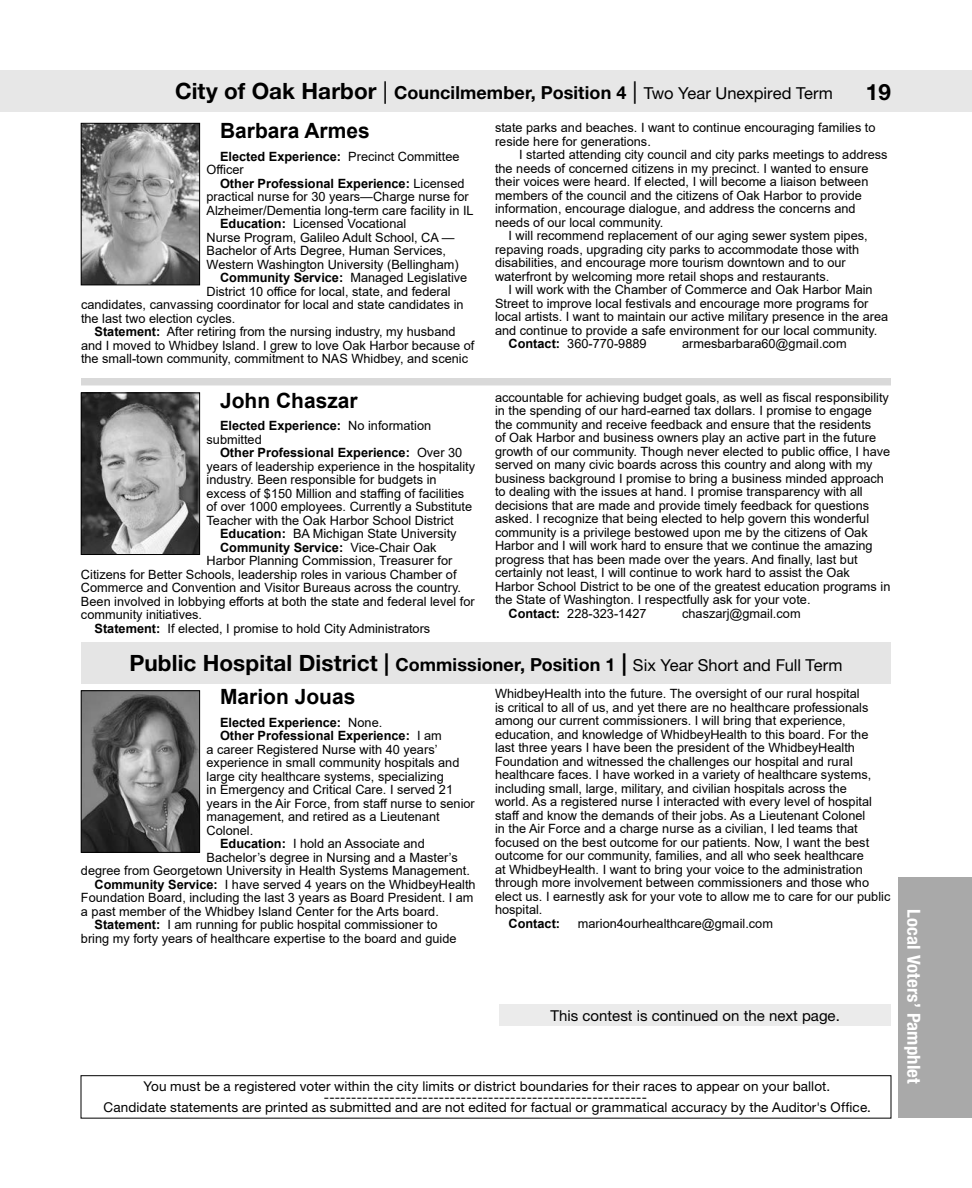
<style>
.page{position:relative;width:972px;height:1188px;background:#fff}
.page>*{position:absolute;margin:0;border:0;box-sizing:border-box;transform-origin:0 0}
.Bold_measure_number{font:700 22.5px "Helvetica Neue LT Std";letter-spacing:.005em;color:#000}
.t1{font:700 21px "Arial";color:#000}
.Bold_measure_number-2{font:700 18px "Helvetica Neue LT Std";letter-spacing:.005em;color:#000}
.t2{font:700 condensed 18px "Helvetica Neue LT Std";letter-spacing:.01em;color:#fff;scale:1.04 1}
.t3{font:15px "Helvetica Neue LT Std";color:#000}
.t4{font:13.5px/10.5px "Helvetica Neue LT Std";letter-spacing:.01em;color:#000;text-align:center}
.t5{font:12.75px/13.5px "Arial";color:#000}
.t6{font:700 12.75px "Arial";color:#000}
.s1{font-size:22.5px}
.s2{font-weight:400;font-size:22.5px}
.s3{font-weight:400;font-size:16.5px}
.s4{font-weight:700}
.s5{font-weight:400}
.s6{font-size:18px}
</style>
<div class="page">
<div style="left:899px;top:877px;width:73px;height:240px;background:#a9a9a9"></div>
<div style="left:27px;top:70px;width:945px;height:42px;background:#e7e7e7"></div>
<div style="left:0;top:70px;width:27px;height:42px;background:#e7e7e7"></div>
<div style="left:81px;top:1075px;width:810px;height:44px;border:1px solid #000"></div>
<img style="left:83px;top:125px;width:115px;height:158px">
<div style="left:81px;top:123px;width:119px;height:162px;border:1px solid #000"></div>
<div style="left:81px;top:378px;width:810px;height:8px;background:#d9d9d9"></div>
<img style="left:83px;top:395px;width:115px;height:158px">
<div style="left:81px;top:393px;width:119px;height:162px;border:1px solid #000"></div>
<div style="left:81px;top:642px;width:810px;height:42px;background:#e5e5e5"></div>
<img style="left:83px;top:693px;width:115px;height:158px">
<div style="left:81px;top:691px;width:119px;height:162px;border:1px solid #000"></div>
<div style="left:500px;top:1004px;width:391px;height:22px;background:#ebebeb"></div>
<p class="Bold_measure_number-2" style="left:175px;top:81px;width:659px"><span class="s1">City of Oak Harbor</span> <span class="s2">|</span> Councilmember, Position 4 <span class="s2">|</span> <span class="s3">Two Year Unexpired Term</span></p>
<p class="t1" style="left:220px;top:116px;width:151px">Barbara Armes</p>
<p class="t5" style="left:207px;top:150px;width:254px;text-indent:14px"><span class="s4">Elected Experience:</span> Precinct Committee<br>Officer</p>
<p class="t5" style="left:207px;top:177px;width:269px;text-align:center"><span class="s4">Other Professional Experience:</span> Licensed practical nurse for 30 years—Charge nurse for<br>Alzheimer/Dementia long-term care facility in IL</p>
<p class="t5" style="left:207px;top:217px;width:254px;text-indent:14px"><span class="s4">Education:</span> Licensed Vocational<br>Nurse Program, Galileo Adult School, CA — Bachelor of Arts Degree, Human Services, Western Washington University (Bellingham)</p>
<p class="t5" style="left:220px;top:271px;width:249px"><span class="s4">Community Service:</span> Managed Legislative</p>
<p class="t5" style="left:207px;top:285px;width:246px">District 10 office for local, state, and federal</p>
<p class="t5" style="left:81px;top:298px;width:384px">candidates, canvassing coordinator for local and state candidates in</p>
<p class="t5" style="left:81px;top:312px;width:156px">the last two election cycles.</p>
<p class="t5" style="left:81px;top:325px;width:395px;text-align:center"><span class="s4">Statement:</span> After retiring from the nursing industry, my husband<br>and I moved to Whidbey Island. I grew to love Oak Harbor because of the small-town community, commitment to NAS Whidbey, and scenic</p>
<h1 class="Bold_measure_number" style="left:866px;top:78px;width:27px">19</h1>
<p class="t5" style="left:495px;top:121px;width:382px">state parks and beaches. I want to continue encouraging families to reside here for generations.</p>
<p class="t5" style="left:495px;top:148px;width:394px;text-indent:24px">I started attending city council and city parks meetings to address the needs of concerned citizens in my precinct. I wanted to ensure their voices were heard. If elected, I will become a liaison between members of the council and the citizens of Oak Harbor to provide information, encourage dialogue, and address the concerns and needs of our local community.</p>
<p class="t5" style="left:495px;top:229px;width:374px;text-indent:14px">I will recommend replacement of our aging sewer system pipes, repaving roads, upgrading city parks to accommodate those with disabilities, and encourage more tourism downtown and to our waterfront by welcoming more retail shops and restaurants.</p>
<p class="t5" style="left:495px;top:283px;width:395px;text-indent:14px">I will work with the Chamber of Commerce and Oak Harbor Main Street to improve local festivals and encourage more programs for local artists. I want to maintain our active military presence in the area and continue to provide a safe environment for our local community.</p>
<p class="t5" style="left:509px;top:337px;width:140px"><span class="s4">Contact:</span> 360-770-9889</p>
<p class="t5" style="left:682px;top:337px;width:166px">armesbarbara60@gmail.com</p>
<p class="t1" style="left:220px;top:385px;width:139px">John Chaszar</p>
<p class="t5" style="left:207px;top:419px;width:226px;text-indent:14px"><span class="s4">Elected Experience:</span> No information submitted</p>
<p class="t5" style="left:207px;top:446px;width:270px;text-indent:14px"><span class="s4">Other Professional Experience:</span> Over 30 years of leadership experience in the hospitality industry. Been responsible for budgets in excess of $150 Million and staffing of facilities of over 1000 employees. Currently a Substitute Teacher with the Oak Harbor School District</p>
<p class="t5" style="left:220px;top:527px;width:238px"><span class="s4">Education:</span> BA Michigan State University</p>
<p class="t6" style="left:220px;top:538px;width:218px">Community Service: <span class="s5">Vice-Chair Oak</span></p>
<p class="t5" style="left:207px;top:554px;width:247px">Harbor Planning Commission, Treasurer for</p>
<p class="t5" style="left:81px;top:567px;width:377px">Citizens for Better Schools, leadership roles in various Chamber of</p>
<p class="t5" style="left:81px;top:581px;width:382px">Commerce and Convention and Visitor Bureaus across the country.</p>
<p class="t5" style="left:81px;top:594px;width:395px">Been involved in lobbying efforts at both the state and federal level for</p>
<p class="t5" style="left:81px;top:608px;width:123px">community initiatives.</p>
<p class="t5" style="left:95px;top:621px;width:337px"><span class="s4">Statement:</span> If elected, I promise to hold City Administrators</p>
<p class="t5" style="left:495px;top:390px;width:397px">accountable for achieving budget goals, as well as fiscal responsibility in the spending of our hard-earned tax dollars. I promise to engage the community and receive feedback and ensure that the residents<br>of Oak Harbor and business owners play an active part in the future growth of our community. Though never elected to public office, I have served on many civic boards across this country and along with my business background I promise to bring a business minded approach to dealing with the issues at hand. I promise transparency with all decisions that are made and provide timely feedback for questions asked. I recognize that being elected to help govern this wonderful community is a privilege bestowed upon me by the citizens of Oak Harbor and I will work hard to ensure that we continue the amazing progress that has been made over the years. And finally, last but certainly not least, I will continue to work hard to assist the Oak Harbor School District to be one of the greatest education programs in the State of Washington. I respectfully ask for your vote.</p>
<p class="t5" style="left:509px;top:606px;width:140px"><span class="s4">Contact:</span> 228-323-1427</p>
<p class="t5" style="left:682px;top:606px;width:120px">chaszarj@gmail.com</p>
<p class="Bold_measure_number" style="left:130px;top:649px;width:714px">Public Hospital District | <span class="s6">Commissioner, Position 1</span> | <span class="s3">Six Year Short and Full Term</span></p>
<p class="t1" style="left:220px;top:682px;width:137px">Marion Jouas</p>
<p class="t6" style="left:220px;top:713px;width:164px">Elected Experience: <span class="s5">None.</span></p>
<p class="t5" style="left:207px;top:729px;width:270px;text-indent:14px"><span class="s4">Other Professional Experience:</span> I am<br>a career Registered Nurse with 40 years’ experience in small community hospitals and large city healthcare systems, specializing<br>in Emergency and Critical Care. I served 21 years in the Air Force, from staff nurse to senior management, and retired as a Lieutenant Colonel.</p>
<p class="t5" style="left:220px;top:837px;width:206px"><span class="s4">Education:</span> I hold an Associate and</p>
<p class="t5" style="left:207px;top:850px;width:253px">Bachelor’s degree in Nursing and a Master’s</p>
<p class="t5" style="left:81px;top:864px;width:391px">degree from Georgetown University in Health Systems Management.</p>
<p class="t5" style="left:81px;top:877px;width:396px;text-indent:14px"><span class="s4">Community Service:</span> I have served 4 years on the WhidbeyHealth<br>Foundation Board, including the last 3 years as Board President. I am a past member of the Whidbey Island Center for the Arts board.</p>
<p class="t5" style="left:81px;top:918px;width:377px;text-align:center"><span class="s4">Statement:</span> I am running for public hospital commissioner to<br>bring my forty years of healthcare expertise to the board and guide</p>
<p class="t5" style="left:495px;top:687px;width:397px">WhidbeyHealth into the future. The oversight of our rural hospital<br>is critical to all of us, and yet there are no healthcare professionals among our current commissioners. I will bring that experience, education, and knowledge of WhidbeyHealth to this board. For the last three years I have been the president of the WhidbeyHealth Foundation and witnessed the challenges our hospital and rural healthcare faces. I have worked in a variety of healthcare systems, including small, large, military, and civilian hospitals across the<br>world. As a registered nurse I interacted with every level of hospital staff and know the demands of their jobs. As a Lieutenant Colonel<br>in the Air Force and a charge nurse as a civilian, I led teams that focused on the best outcome for our patients. Now, I want the best outcome for our community, families, and all who seek healthcare<br>at WhidbeyHealth. I want to bring your voice to the administration through more involvement between commissioners and those who elect us. I earnestly ask for your vote to allow me to care for our public hospital.</p>
<p class="t6" style="left:509px;top:914px;width:53px">Contact:</p>
<p class="t5" style="left:578px;top:916px;width:197px">marion4ourhealthcare@gmail.com</p>
<p class="t3" style="left:551px;top:1006px;width:291px">This contest is continued on the next page.</p>
<p class="t4" style="left:104px;top:1081px;width:769px">You must be a registered voter within the city limits or district boundaries for their races to appear on your ballot. -----------------------------------------------------------<br>Candidate statements are printed as submitted and are not edited for factual or grammatical accuracy by the Auditor's Office.</p>
<h3 class="t2" style="left:925px;top:909px;width:169px;rotate:90deg">Local Voters’ Pamphlet</h3>
</div>
